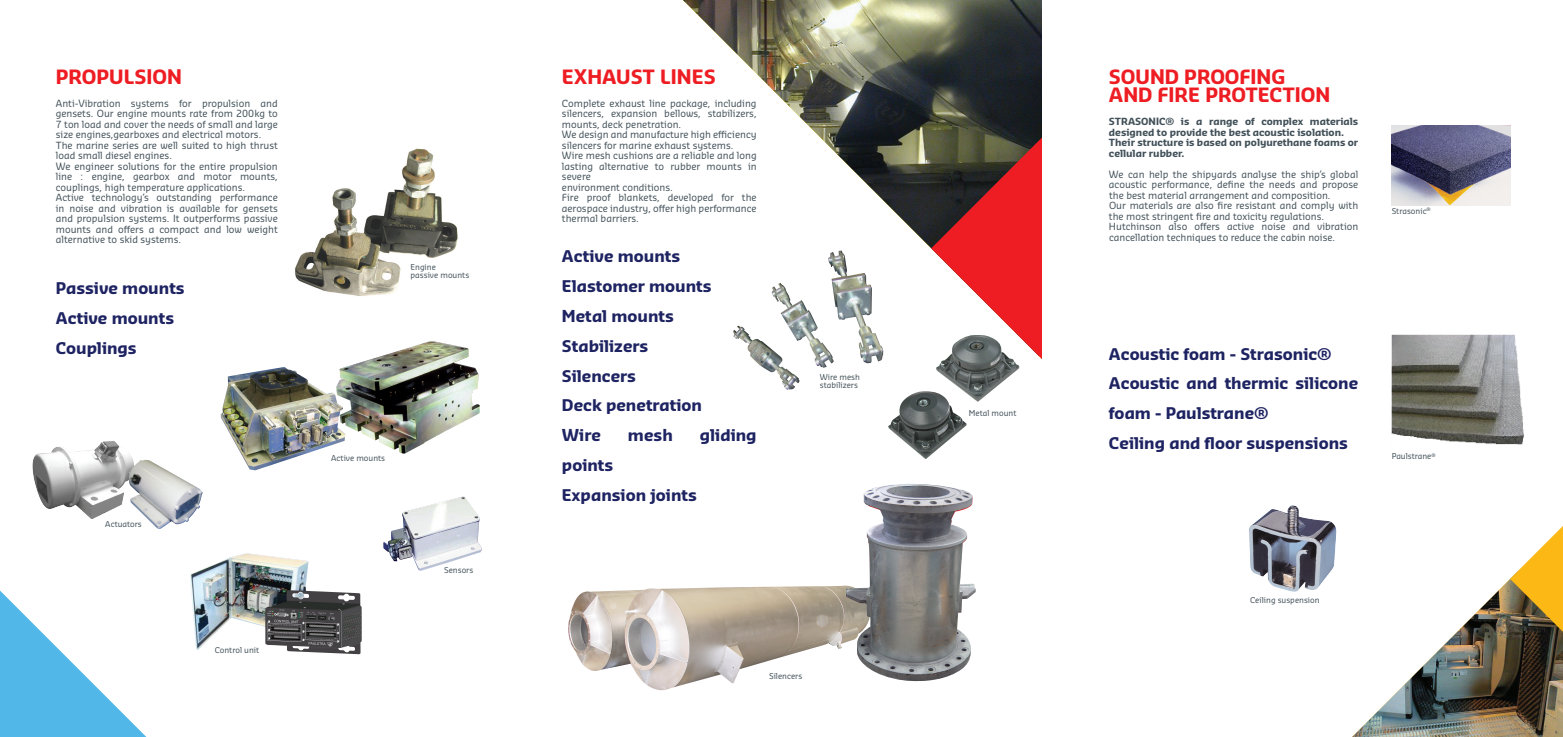
<style>
.page{position:relative;width:1563px;height:737px;background:#fff}
.page>*{position:absolute;margin:0;border:0;box-sizing:border-box;transform-origin:0 0}
.t1{font:700 19.25px/18.4px "Sansa Pro";color:#ee1d23}
.t2{font:700 15.75px/29.8px "Sansa Pro";color:#1e2362}
.t3{font:9.62px/10.5px "Sansa Pro";color:#425159}
.t4{font:700 9.62px/10.5px "Sansa Pro";color:#425159}
.t5{font:7.88px/7.9px "Sansa Pro";color:#425159}
</style>
<div class="page">
<img style="left:295px;top:148px;width:163px;height:148px">
<img style="left:345px;top:341px;width:135px;height:113px">
<img style="left:683px;top:0;width:359px;height:355px">
<svg style="left:0;top:590px;width:146px;height:147px"></svg>
<svg style="left:931px;top:137px;width:111px;height:222px"></svg>
<img style="left:1352px;top:526px;width:211px;height:211px">
<img style="left:733px;top:326px;width:67px;height:64px">
<img style="left:771px;top:283px;width:61px;height:85px">
<img style="left:827px;top:251px;width:56px;height:112px">
<img style="left:936px;top:335px;width:83px;height:67px">
<img style="left:888px;top:391px;width:78px;height:68px">
<img style="left:568px;top:585px;width:278px;height:106px">
<img style="left:846px;top:484px;width:130px;height:198px">
<img style="left:1249px;top:505px;width:88px;height:87px">
<img style="left:1391px;top:125px;width:119px;height:80px">
<img style="left:221px;top:367px;width:124px;height:103px">
<img style="left:190px;top:553px;width:119px;height:97px">
<img style="left:265px;top:590px;width:97px;height:64px">
<img style="left:1391px;top:335px;width:133px;height:110px">
<img style="left:383px;top:496px;width:98px;height:74px">
<img style="left:32px;top:441px;width:101px;height:78px">
<img style="left:127px;top:460px;width:76px;height:69px">
<h1 class="t1" style="left:56px;top:67px;width:128px">PROPULSION</h1>
<p class="t3" style="left:56px;top:98px;width:224px">Anti-Vibration systems for propulsion and gensets. Our engine mounts rate from 200kg to 7 ton load and cover the needs of small and large size engines,gearboxes and electrical motors.<br>The marine series are well suited to high thrust load small diesel engines.<br>We engineer solutions for the entire propulsion line : engine, gearbox and motor mounts, couplings, high temperature applications.<br>Active technology’s outstanding performance in noise and vibration is available for gensets and propulsion systems. It outperforms passive mounts and offers a compact and low weight alternative to skid systems.</p>
<h2 class="t2" style="left:56px;top:273px;width:130px">Passive mounts<br>Active mounts<br>Couplings</h2>
<p class="t5" style="left:105px;top:520px;width:38px">Actuators</p>
<p class="t5" style="left:215px;top:646px;width:46px">Control unit</p>
<p class="t5" style="left:410px;top:263px;width:60px">Engine<br>passive mounts</p>
<p class="t5" style="left:331px;top:453px;width:55px">Active mounts</p>
<p class="t5" style="left:444px;top:566px;width:31px">Sensors</p>
<h1 class="t1" style="left:562px;top:67px;width:155px">EXHAUST LINES</h1>
<p class="t3" style="left:562px;top:98px;width:196px">Complete exhaust line package, including silencers, expansion bellows, stabilizers, mounts, deck penetration.<br>We design and manufacture high efficiency silencers for marine exhaust systems.<br>Wire mesh cushions are a reliable and long lasting alternative to rubber mounts in severe<br>environment conditions.<br>Fire proof blankets, developed for the aerospace industry, offer high performance thermal barriers.</p>
<h2 class="t2" style="left:562px;top:241px;width:151px">Active mounts<br>Elastomer mounts<br>Metal mounts<br>Stabilizers<br>Silencers<br>Deck penetration<br>Wire</h2>
<h2 class="t2" style="left:628px;top:420px;width:46px">mesh</h2>
<h2 class="t2" style="left:700px;top:420px;width:58px">gliding</h2>
<h2 class="t2" style="left:562px;top:450px;width:137px">points<br>Expansion joints</h2>
<p class="t5" style="left:820px;top:373px;width:41px">Wire mesh stabilizers</p>
<p class="t5" style="left:769px;top:672px;width:35px">Silencers</p>
<p class="t5" style="left:969px;top:409px;width:49px">Metal mount</p>
<h1 class="t1" style="left:1109px;top:67px;width:223px">SOUND PROOFING<br>AND FIRE PROTECTION</h1>
<p class="t4" style="left:1109px;top:116px;width:251px">STRASONIC® is a range of complex materials designed to provide the best acoustic isolation.<br>Their structure is based on polyurethane foams or cellular rubber.</p>
<p class="t3" style="left:1109px;top:169px;width:251px">We can help the shipyards analyse the ship’s global acoustic performance, define the needs and propose the best material arrangement and composition.<br>Our materials are also fire resistant and comply with the most stringent fire and toxicity regulations.<br>Hutchinson also offers active noise and vibration cancellation techniques to reduce the cabin noise.</p>
<p class="t5" style="left:1391px;top:207px;width:40px">Strasonic<sup>®</sup></p>
<h2 class="t2" style="left:1109px;top:339px;width:251px">Acoustic foam - Strasonic®<br>Acoustic and thermic silicone foam - Paulstrane®<br>Ceiling and floor suspensions</h2>
<p class="t5" style="left:1391px;top:452px;width:45px">Paulstrane<sup>®</sup></p>
<p class="t5" style="left:1250px;top:596px;width:71px">Ceiling suspension</p>
</div>
